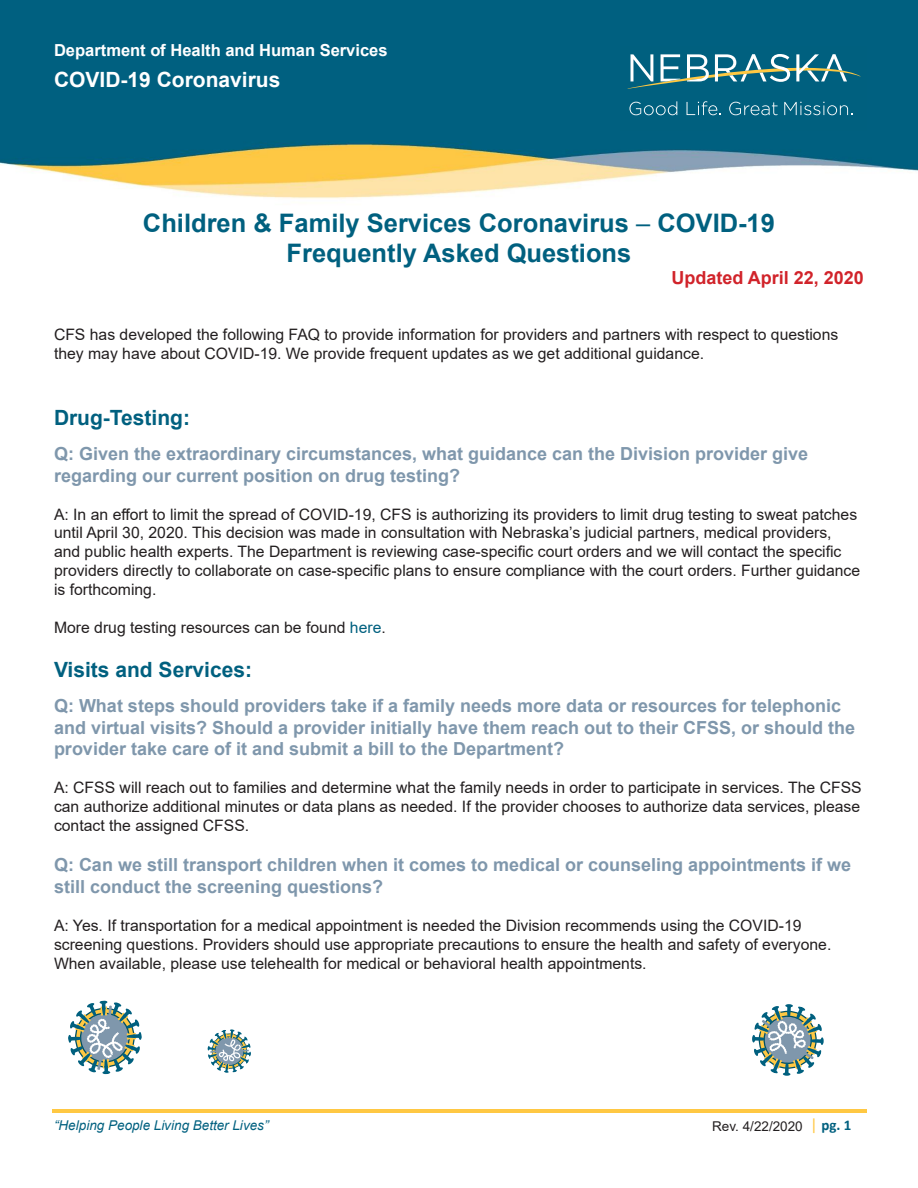
<style>
.page{position:relative;width:918px;height:1188px;background:#fff}
.page>*{position:absolute;margin:0;border:0;box-sizing:border-box;transform-origin:0 0}
.t1{font:700 25.5px/30.6px "Arial";color:#00607f;text-align:center}
.t2{font:700 21px "Arial";color:#00607f}
.t3{font:700 21px "Arial";color:#fff}
.t4{font:700 18px/21.6px "Arial";color:#7f97ac}
.t5{font:700 18px "Arial";color:#d1232a}
.t6{font:700 16.5px "Arial";color:#fff}
.t7{font:15.75px/18.9px "Arial";color:#231f20}
.t8{font:italic 13.5px "Arial";letter-spacing:.005em;color:#00607f}
.t9{font:13.5px "Arial";color:#231f20}
.s1{font-weight:400}
.s2{color:#00607f}
.s3{font-family:"Calibri";font-size:16.5px;color:#ffc843}
.s4{font-family:"Calibri";font-weight:700;font-size:15px;color:#00607f}
</style>
<div class="page">
<img style="left:0;top:0;width:918px;height:199px">
<hr style="left:52px;top:1109px;width:814px;height:3px;background:#ffc843">
<svg style="left:752px;top:1004px;width:72px;height:72px"></svg>
<svg style="left:68px;top:1000px;width:74px;height:74px"></svg>
<svg style="left:208px;top:1029px;width:43px;height:44px"></svg>
<div style="left:620px;top:46px;width:247px;height:84px;background:#00607f"></div>
<svg style="left:628px;top:54px;width:232px;height:35px"></svg>
<svg style="left:629px;top:101px;width:48px;height:14px"></svg>
<svg style="left:687px;top:101px;width:34px;height:14px"></svg>
<svg style="left:729px;top:102px;width:49px;height:13px"></svg>
<svg style="left:784px;top:102px;width:68px;height:13px"></svg>
<p class="t6" style="left:54px;top:38px;width:335px">Department of Health and Human Services</p>
<p class="t3" style="left:54px;top:65px;width:228px">COVID-19 Coronavirus</p>
<h1 class="t1" style="left:143px;top:208px;width:634px">Children &amp; Family Services Coronavirus <span class="s1">–</span> COVID-19<br>Frequently Asked Questions</h1>
<p class="t5" style="left:672px;top:265px;width:194px">Updated April 22, 2020</p>
<p class="t7" style="left:54px;top:325px;width:786px">CFS has developed the following FAQ to provide information for providers and partners with respect to questions they may have about COVID-19. We provide frequent updates as we get additional guidance.</p>
<p class="t2" style="left:54px;top:403px;width:138px">Drug-Testing:</p>
<p class="t4" style="left:54px;top:443px;width:756px">Q: Given the extraordinary circumstances, what guidance can the Division provider give regarding our current position on drug testing?</p>
<p class="t7" style="left:54px;top:504px;width:808px">A: In an effort to limit the spread of COVID-19, CFS is authorizing its providers to limit drug testing to sweat patches until April 30, 2020. This decision was made in consultation with Nebraska’s judicial partners, medical providers, and public health experts. The Department is reviewing case-specific court orders and we will contact the specific providers directly to collaborate on case-specific plans to ensure compliance with the court orders. Further guidance is forthcoming.</p>
<p class="t7" style="left:54px;top:618px;width:333px">More drug testing resources can be found <span class="s2">here</span>.</p>
<p class="t2" style="left:54px;top:655px;width:200px">Visits and Services:</p>
<p class="t4" style="left:54px;top:695px;width:803px">Q: What steps should providers take if a family needs more data or resources for telephonic and virtual visits? Should a provider initially have them reach out to their CFSS, or should the provider take care of it and submit a bill to the Department?</p>
<p class="t7" style="left:54px;top:778px;width:809px;text-align:justify">A: CFSS will reach out to families and determine what the family needs in order to participate in services. The CFSS can authorize additional minutes or data plans as needed. If the provider chooses to authorize data services, please contact the assigned CFSS.</p>
<p class="t4" style="left:54px;top:855px;width:799px">Q: Can we still transport children when it comes to medical or counseling appointments if we still conduct the screening questions?</p>
<p class="t7" style="left:54px;top:916px;width:779px">A: Yes. If transportation for a medical appointment is needed the Division recommends using the COVID-19 screening questions. Providers should use appropriate precautions to ensure the health and safety of everyone.<br>When available, please use telehealth for medical or behavioral health appointments.</p>
<p class="t8" style="left:54px;top:1116px;width:216px">“Helping People Living Better Lives”</p>
<p class="t9" style="left:712px;top:1117px;width:141px">Rev. 4/22/2020 <span class="s3">|</span> <span class="s4">pg. 1</span></p>
</div>
